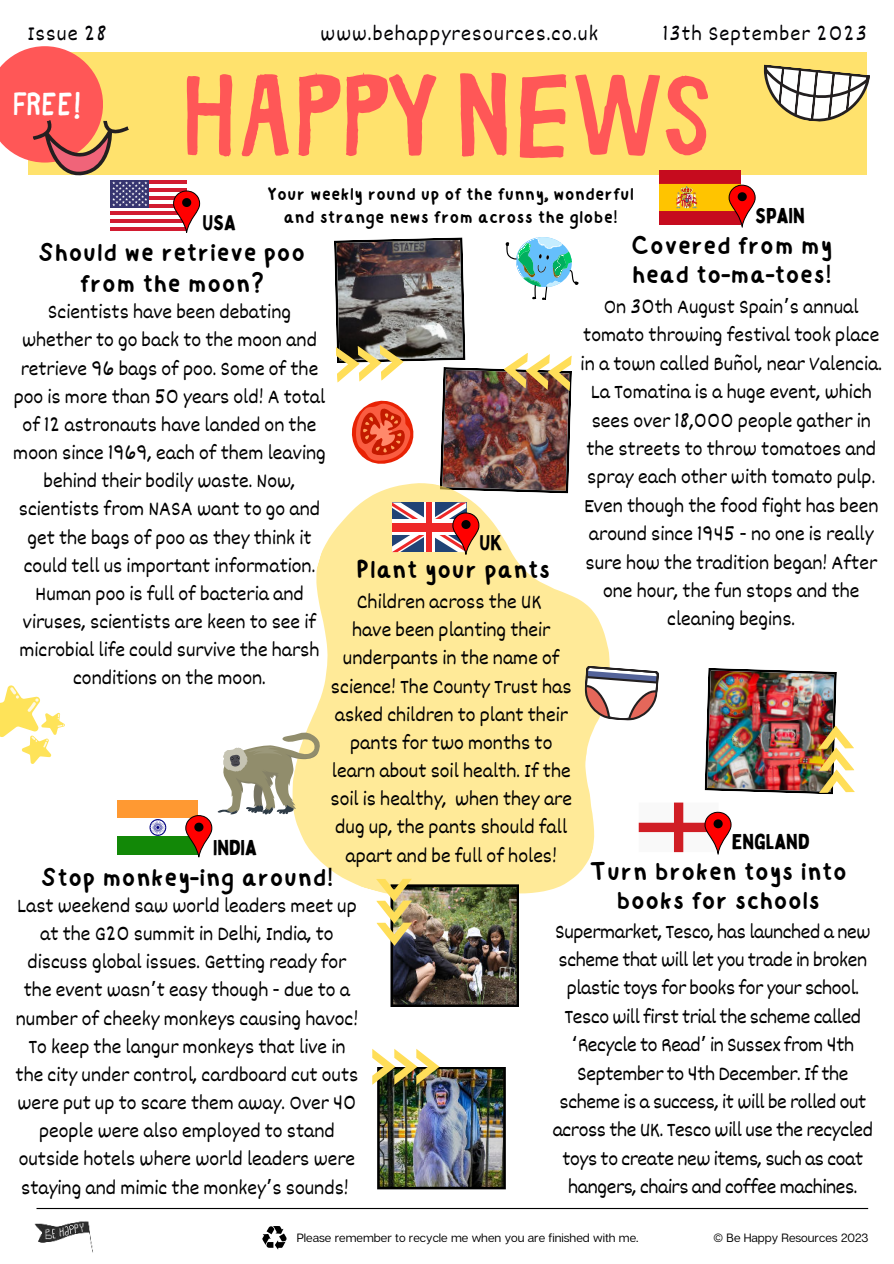
<style>
.page{position:relative;width:894px;height:1264px;background:#fff}
.page>*{position:absolute;margin:0;border:0;box-sizing:border-box;transform-origin:0 0}
.t1{font:115.8px "Bike Park";color:#ff5757}
.t2{font:32.25px "Bike Park";color:#fff}
.t3{font:27px/30.5px "happy";color:#000;text-align:center}
.t4{font:21.45px "Dekko";letter-spacing:.05em;color:#010004}
.t5{font:21px "Bobby Jones";color:#000}
.t6{font:20.7px/28.2px "Dekko";color:#000;text-align:center}
.t7{font:20.7px/28.3px "Dekko";letter-spacing:-.02em;color:#000;text-align:center}
.t8{font:18.9px/23.7px "happy";color:#000;text-align:center}
.t9{font:12px "Articulat CF";color:#000}
.s1{font-family:"Noto Sans Gurmukhi"}
</style>
<div class="page">
<div style="left:29px;top:52px;width:837px;height:123px;background:#ffe26d"></div>
<svg style="left:763px;top:64px;width:107px;height:59px"></svg>
<img style="left:34px;top:1208px;width:70px;height:45px">
<hr style="left:36px;top:1207px;width:831px;height:1px;background:#000">
<svg style="left:262px;top:1226px;width:25px;height:23px"></svg>
<img style="left:372px;top:1049px;width:133px;height:140px">
<img style="left:704px;top:668px;width:150px;height:126px">
<svg style="left:306px;top:493px;width:303px;height:401px;fill:#ffea98"></svg>
<img style="left:659px;top:170px;width:81px;height:54px">
<svg style="left:728px;top:184px;width:27px;height:43px"></svg>
<img style="left:376px;top:878px;width:143px;height:129px">
<svg style="left:638px;top:802px;width:93px;height:52px"></svg>
<hr style="left:110px;top:211px;width:77px;height:4px;background:#d21c31">
<hr style="left:149px;top:204px;width:38px;height:4px;background:#d21c31">
<hr style="left:149px;top:196px;width:38px;height:4px;background:#d21c31">
<hr style="left:149px;top:188px;width:38px;height:4px;background:#d21c31">
<hr style="left:149px;top:180px;width:38px;height:4px;background:#d21c31">
<hr style="left:110px;top:219px;width:77px;height:4px;background:#d21c31">
<hr style="left:110px;top:227px;width:77px;height:4px;background:#d21c31">
<div style="left:110px;top:180px;width:39px;height:28px;background:#363570"></div>
<svg style="left:0;top:46px;width:147px;height:160px"></svg>
<svg style="left:173px;top:190px;width:27px;height:43px"></svg>
<svg style="left:392px;top:502px;width:87px;height:53px"></svg>
<div style="left:117px;top:800px;width:81px;height:18px;background:#ff9932"></div>
<div style="left:117px;top:836px;width:81px;height:18px;background:#128807"></div>
<svg style="left:149px;top:819px;width:17px;height:16px"></svg>
<svg style="left:584px;top:665px;width:75px;height:55px"></svg>
<svg style="left:185px;top:731px;width:135px;height:126px"></svg>
<img style="left:334px;top:237px;width:244px;height:256px">
<svg style="left:0;top:685px;width:65px;height:79px"></svg>
<p class="t4" style="left:27px;top:20px;width:81px">Issue 28</p>
<h2 class="t2" style="left:12px;top:76px;width:72px">FREE!</h2>
<p class="t4" style="left:320px;top:20px;width:279px">www.behappyresources.co.uk</p>
<p class="t4" style="left:662px;top:20px;width:205px">13th September 2023</p>
<h1 class="t1" style="left:181px;top:18px;width:535px">HAPPY NEWS</h1>
<p class="t5" style="left:202px;top:208px;width:35px">USA</p>
<p class="t8" style="left:267px;top:181px;width:368px">Your weekly round up of the funny, wonderful and strange news from across the globe!</p>
<p class="t5" style="left:755px;top:202px;width:51px">SPAIN</p>
<h3 class="t3" style="left:631px;top:231px;width:203px;line-height:28.2px;text-align:left">Covered from my head to-ma-toes!</h3>
<h3 class="t3" style="left:38px;top:237px;width:269px">Should we retrieve poo from the moon?</h3>
<p class="t6" style="left:580px;top:292px;width:303px">On 30th August Spain<span class="s1">’</span>s annual tomato throwing festival took place in a town called Buñol, near Valencia.<br>La Tomatina is a huge event, which sees over 18,000 people gather in the streets to throw tomatoes and spray each other with tomato pulp.<br>Even though the food fight has been around since 1945 - no one is really sure how the tradition began! After one hour, the fun stops and the cleaning begins.</p>
<p class="t6" style="left:13px;top:297px;width:314px">Scientists have been debating whether to go back to the moon and retrieve 96 bags of poo. Some of the poo is more than 50 years old! A total of 12 astronauts have landed on the moon since 1969, each of them leaving behind their bodily waste. Now, scientists from NASA want to go and get the bags of poo as they think it could tell us important information.<br>Human poo is full of bacteria and viruses, scientists are keen to see if microbial life could survive the harsh conditions on the moon.</p>
<p class="t5" style="left:479px;top:529px;width:24px">UK</p>
<h3 class="t3" style="left:355px;top:554px;width:196px">Plant your pants</h3>
<p class="t6" style="left:330px;top:587px;width:243px">Children across the UK<br>have been planting their underpants in the name of science! The County Trust has asked children to plant their pants for two months to learn about soil health. If the soil is healthy, when they are dug up, the pants should fall apart and be full of holes!</p>
<p class="t5" style="left:731px;top:828px;width:79px">ENGLAND</p>
<p class="t5" style="left:213px;top:834px;width:45px">INDIA</p>
<h3 class="t3" style="left:589px;top:856px;width:259px;line-height:29.2px">Turn broken toys into books for schools</h3>
<h3 class="t3" style="left:40px;top:861px;width:295px">Stop monkey-ing around!</h3>
<p class="t6" style="left:16px;top:890px;width:344px">Last weekend saw world leaders meet up at the G20 summit in Delhi, India, to discuss global issues. Getting ready for the event wasn<span class="s1">’</span>t easy though - due to a number of cheeky monkeys causing havoc!<br>To keep the langur monkeys that live in the city under control, cardboard cut outs were put up to scare them away. Over 40 people were also employed to stand outside hotels where world leaders were staying and mimic the monkey<span class="s1">’</span>s sounds!</p>
<p class="t7" style="left:552px;top:916px;width:322px">Supermarket, Tesco, has launched a new scheme that will let you trade in broken plastic toys for books for your school.<br>Tesco will first trial the scheme called <span class="s1">‘</span>Recycle to Read<span class="s1">’</span> in Sussex from 4th September to 4th December. If the scheme is a success, it will be rolled out across the UK. Tesco will use the recycled toys to create new items, such as coat hangers, chairs and coffee machines.</p>
<p class="t9" style="left:297px;top:1230px;width:343px">Please remember to recycle me when you are finished with me.</p>
<p class="t9" style="left:713px;top:1230px;width:156px">© Be Happy Resources 2023</p>
</div>
